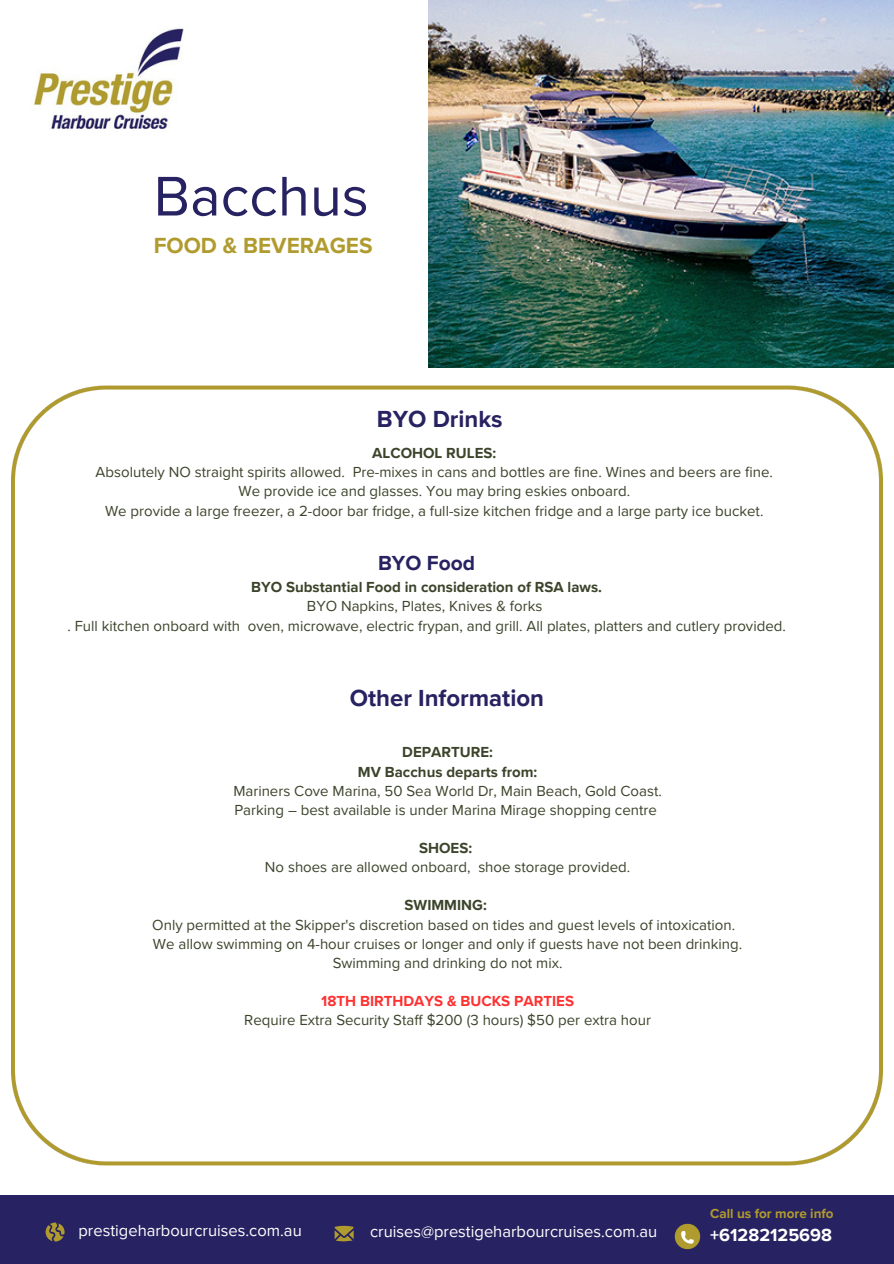
<style>
.page{position:relative;width:894px;height:1264px;background:#fff}
.page>*{position:absolute;margin:0;border:0;box-sizing:border-box;transform-origin:0 0}
.t1{font:57.9px "Proxima Nova";color:#272261}
.t2{font:700 24px "Proxima Nova";color:#272261}
.t3{font:700 22.5px "Proxima Nova";color:#b09b2e}
.t4{font:700 21px "Proxima Nova";color:#272261}
.t5{font:700 18px "Proxima Nova";color:#fff}
.t6{font:16.5px "Proxima Nova";color:#fff}
.t7{font:15px/19.2px "Proxima Nova";color:#3c442b;text-align:center}
.t8{font:700 13.5px "Proxima Nova";color:#b09b2e}
.s1{font-weight:700}
.s2{font-weight:700;color:#ff3131}
</style>
<div class="page">
<img style="left:33px;top:28px;width:151px;height:101px">
<img style="left:11px;top:385px;width:871px;height:780px">
<div style="left:0;top:1195px;width:893px;height:68px;background:#272261"></div>
<svg style="left:46px;top:1222px;width:19px;height:19px"></svg>
<svg style="left:334px;top:1225px;width:19px;height:16px"></svg>
<img style="left:674px;top:1223px;width:27px;height:27px">
<img style="left:428px;top:0;width:465px;height:367px">
<h3 class="t1" style="left:154px;top:162px;width:216px">Bacchus</h3>
<h3 class="t3" style="left:154px;top:232px;width:220px">FOOD &amp; BEVERAGES</h3>
<h3 class="t2" style="left:377px;top:405px;width:127px">BYO Drinks</h3>
<h3 class="t7" style="left:96px;top:444px;width:678px"><span class="s1">ALCOHOL RULES:<br></span>Absolutely NO straight spirits allowed. Pre-mixes in cans and bottles are fine. Wines and beers are fine.<br>We provide ice and glasses. You may bring eskies onboard.<br>We provide a large freezer, a 2-door bar fridge, a full-size kitchen fridge and a large party ice bucket.</h3>
<p class="t4" style="left:378px;top:550px;width:99px">BYO Food</p>
<p class="t7" style="left:67px;top:578px;width:719px"><span class="s1">BYO Substantial Food in consideration of RSA laws.<br></span>BYO Napkins, Plates, Knives &amp; forks<br>. Full kitchen onboard with oven, microwave, electric frypan, and grill. All plates, platters and cutlery provided.</p>
<h1 class="t2" style="left:350px;top:683px;width:196px">Other Information</h1>
<h3 class="t7" style="left:233px;top:743px;width:430px"><span class="s1">DEPARTURE:<br>MV Bacchus departs from:<br></span>Mariners Cove Marina, 50 Sea World Dr, Main Beach, Gold Coast.<br>Parking – best available is under Marina Mirage shopping centre</h3>
<h1 class="t7" style="left:265px;top:838px;width:367px"><span class="s1">SHOES:<br></span>No shoes are allowed onboard, shoe storage provided.</h1>
<h3 class="t7" style="left:152px;top:896px;width:591px"><span class="s1">SWIMMING:<br></span>Only permitted at the Skipper's discretion based on tides and guest levels of intoxication.<br>We allow swimming on 4-hour cruises or longer and only if guests have not been drinking.<br>Swimming and drinking do not mix.</h3>
<h3 class="t7" style="left:244px;top:991px;width:408px"><span class="s2">18TH BIRTHDAYS &amp; BUCKS PARTIES<br></span>Require Extra Security Staff $200 (3 hours) $50 per extra hour</h3>
<h3 class="t8" style="left:710px;top:1205px;width:125px">Call us for more info</h3>
<p class="t6" style="left:78px;top:1220px;width:225px">prestigeharbourcruises.com.au</p>
<p class="t6" style="left:370px;top:1221px;width:289px">cruises@prestigeharbourcruises.com.au</p>
<h3 class="t5" style="left:710px;top:1224px;width:123px">+61282125698</h3>
</div>
